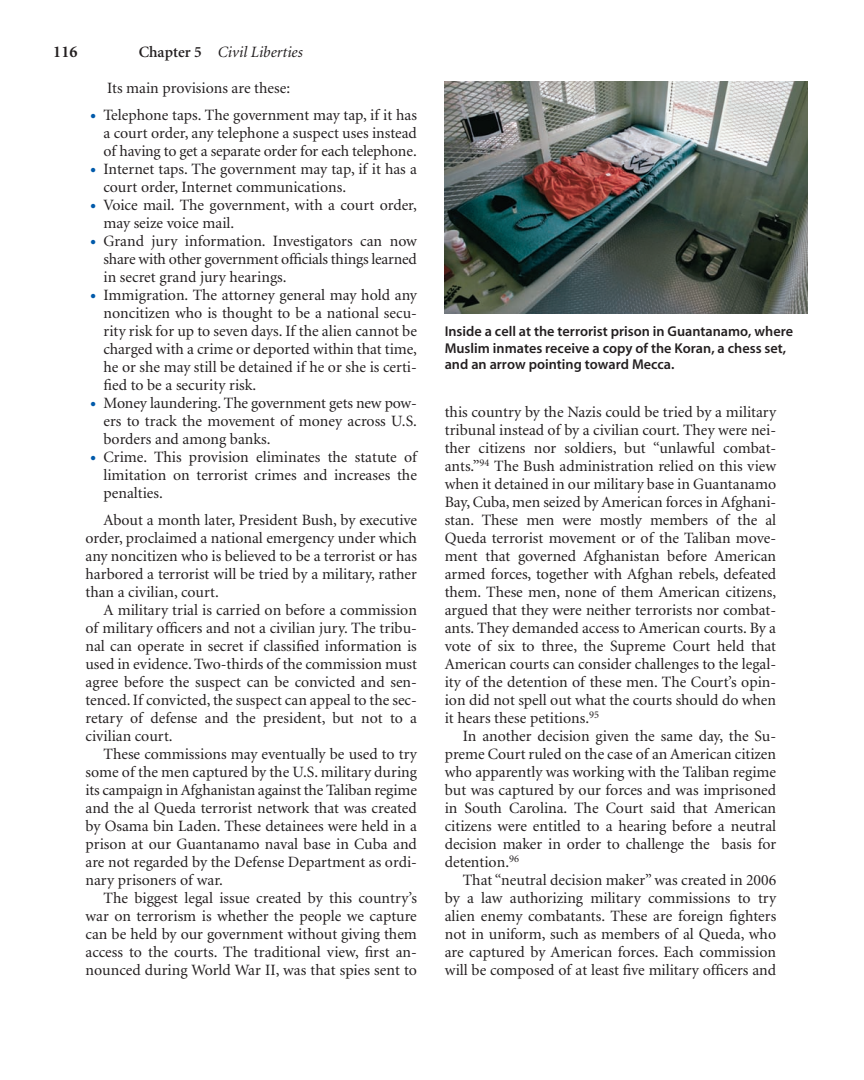
<style>
.page{position:relative;width:864px;height:1080px;background:#fff}
.page>*{position:absolute;margin:0;border:0;box-sizing:border-box;transform-origin:0 0}
.t1{font:700 16.5px "Minion";color:#231f20}
.t2{font:15.75px/18px "Minion";color:#231f20;text-align:justify}
.t3{font:italic 15.75px "Minion";color:#231f20}
.t4{font:14.25px/16.5px "Myriad Sem";color:#231f20}
.s1{font-weight:600;font-style:normal}
.s2{font-size:21px;color:#015aaa}
</style>
<div class="page">
<img style="left:445px;top:81px;width:363px;height:233px">
<p class="t1" style="left:53px;top:45px;width:26px">116</p>
<p class="t3" style="left:139px;top:46px;width:166px"><span class="s1">Chapter 5</span> Civil Liberties</p>
<p class="t2" style="left:107px;top:80px;width:185px">Its main provisions are these:</p>
<p class="t2" style="left:104px;top:107px;width:315px;text-indent:-14px"><span class="s2">•</span> Telephone taps. The government may tap, if it has a court order, any telephone a suspect uses instead of having to get a separate order for each telephone.</p>
<p class="t2" style="left:104px;top:161px;width:315px;text-indent:-14px"><span class="s2">•</span> Internet taps. The government may tap, if it has a court order, Internet communications.</p>
<p class="t2" style="left:104px;top:197px;width:315px;text-indent:-14px"><span class="s2">•</span> Voice mail. The government, with a court order, may seize voice mail.</p>
<p class="t2" style="left:104px;top:233px;width:315px;text-indent:-14px"><span class="s2">•</span> Grand jury information. Investigators can now share with other government officials things learned in secret grand jury hearings.</p>
<p class="t2" style="left:104px;top:287px;width:315px;text-indent:-14px"><span class="s2">•</span> Immigration. The attorney general may hold any noncitizen who is thought to be a national secu&shy;rity risk for up to seven days. If the alien cannot be charged with a crime or deported within that time, he or she may still be detained if he or she is certi&shy;fied to be a security risk.</p>
<p class="t2" style="left:104px;top:395px;width:315px;text-indent:-14px"><span class="s2">•</span> Money laundering. The government gets new pow&shy;ers to track the movement of money across U.S. borders and among banks.</p>
<p class="t2" style="left:104px;top:449px;width:315px;text-indent:-14px"><span class="s2">•</span> Crime. This provision eliminates the statute of limitation on terrorist crimes and increases the penalties.</p>
<p class="t2" style="left:104px;top:512px;width:315px">About a month later, President Bush, by executive</p>
<p class="t2" style="left:85px;top:530px;width:333px">order, proclaimed a national emergency under which</p>
<p class="t2" style="left:85px;top:548px;width:333px">any noncitizen who is believed to be a terrorist or has</p>
<p class="t2" style="left:85px;top:566px;width:333px">harbored a terrorist will be tried by a military, rather</p>
<p class="t2" style="left:85px;top:584px;width:135px">than a civilian, court.</p>
<p class="t2" style="left:104px;top:602px;width:315px">A military trial is carried on before a commission</p>
<p class="t2" style="left:85px;top:620px;width:333px">of military officers and not a civilian jury. The tribu-</p>
<p class="t2" style="left:85px;top:638px;width:333px">nal can operate in secret if classified information is</p>
<p class="t2" style="left:85px;top:656px;width:333px">used in evidence. Two-thirds of the commission must</p>
<p class="t2" style="left:85px;top:674px;width:333px">agree before the suspect can be convicted and sen-</p>
<p class="t2" style="left:85px;top:692px;width:333px">tenced. If convicted, the suspect can appeal to the sec-</p>
<p class="t2" style="left:85px;top:710px;width:333px">retary of defense and the president, but not to a</p>
<p class="t2" style="left:85px;top:728px;width:89px">civilian court.</p>
<p class="t2" style="left:104px;top:746px;width:315px">These commissions may eventually be used to try</p>
<p class="t2" style="left:85px;top:764px;width:333px">some of the men captured by the U.S. military during</p>
<p class="t2" style="left:85px;top:782px;width:333px">its campaign in Afghanistan against the Taliban regime</p>
<p class="t2" style="left:85px;top:800px;width:333px">and the al Queda terrorist network that was created</p>
<p class="t2" style="left:85px;top:818px;width:333px">by Osama bin Laden. These detainees were held in a</p>
<p class="t2" style="left:85px;top:836px;width:333px">prison at our Guantanamo naval base in Cuba and</p>
<p class="t2" style="left:85px;top:854px;width:333px">are not regarded by the Defense Department as ordi-</p>
<p class="t2" style="left:85px;top:872px;width:139px">nary prisoners of war.</p>
<p class="t2" style="left:104px;top:890px;width:315px">The biggest legal issue created by this country’s</p>
<p class="t2" style="left:85px;top:908px;width:333px">war on terrorism is whether the people we capture</p>
<p class="t2" style="left:85px;top:926px;width:333px">can be held by our government without giving them</p>
<p class="t2" style="left:85px;top:944px;width:333px">access to the courts. The traditional view, first an-</p>
<p class="t2" style="left:85px;top:962px;width:333px">nounced during World War II, was that spies sent to</p>
<p class="t4" style="left:445px;top:324px;width:350px">Inside a cell at the terrorist prison in Guantanamo, where<br>Muslim inmates receive a copy of the Koran, a chess set, and an arrow pointing toward Mecca.</p>
<p class="t2" style="left:445px;top:404px;width:333px">this country by the Nazis could be tried by a military</p>
<p class="t2" style="left:445px;top:422px;width:333px">tribunal instead of by a civilian court. They were nei-</p>
<p class="t2" style="left:445px;top:440px;width:333px">ther citizens nor soldiers, but “unlawful combat-</p>
<p class="t2" style="left:445px;top:458px;width:333px">ants.”<sup>94</sup> The Bush administration relied on this view</p>
<p class="t2" style="left:445px;top:476px;width:333px">when it detained in our military base in Guantanamo</p>
<p class="t2" style="left:445px;top:494px;width:333px">Bay, Cuba, men seized by American forces in Afghani-</p>
<p class="t2" style="left:445px;top:512px;width:333px">stan. These men were mostly members of the al</p>
<p class="t2" style="left:445px;top:530px;width:333px">Queda terrorist movement or of the Taliban move-</p>
<p class="t2" style="left:445px;top:548px;width:333px">ment that governed Afghanistan before American</p>
<p class="t2" style="left:445px;top:566px;width:333px">armed forces, together with Afghan rebels, defeated</p>
<p class="t2" style="left:445px;top:584px;width:333px">them. These men, none of them American citizens,</p>
<p class="t2" style="left:445px;top:602px;width:333px">argued that they were neither terrorists nor combat-</p>
<p class="t2" style="left:445px;top:620px;width:333px">ants. They demanded access to American courts. By a</p>
<p class="t2" style="left:445px;top:638px;width:333px">vote of six to three, the Supreme Court held that</p>
<p class="t2" style="left:445px;top:656px;width:333px">American courts can consider challenges to the legal-</p>
<p class="t2" style="left:445px;top:674px;width:333px">ity of the detention of these men. The Court’s opin-</p>
<p class="t2" style="left:445px;top:692px;width:333px">ion did not spell out what the courts should do when</p>
<p class="t2" style="left:445px;top:710px;width:156px">it hears these petitions.<sup>95</sup></p>
<p class="t2" style="left:463px;top:728px;width:315px">In another decision given the same day, the Su-</p>
<p class="t2" style="left:445px;top:746px;width:333px">preme Court ruled on the case of an American citizen</p>
<p class="t2" style="left:445px;top:764px;width:333px">who apparently was working with the Taliban regime</p>
<p class="t2" style="left:445px;top:782px;width:333px">but was captured by our forces and was imprisoned</p>
<p class="t2" style="left:445px;top:800px;width:333px">in South Carolina. The Court said that American</p>
<p class="t2" style="left:445px;top:818px;width:333px">citizens were entitled to a hearing before a neutral</p>
<p class="t2" style="left:445px;top:836px;width:333px">decision maker in order to challenge the basis for</p>
<p class="t2" style="left:445px;top:854px;width:76px">detention.<sup>96</sup></p>
<p class="t2" style="left:463px;top:872px;width:315px">That “neutral decision maker” was created in 2006</p>
<p class="t2" style="left:445px;top:890px;width:333px">by a law authorizing military commissions to try</p>
<p class="t2" style="left:445px;top:908px;width:333px">alien enemy combatants. These are foreign fighters</p>
<p class="t2" style="left:445px;top:926px;width:333px">not in uniform, such as members of al Queda, who</p>
<p class="t2" style="left:445px;top:944px;width:333px">are captured by American forces. Each commission</p>
<p class="t2" style="left:445px;top:962px;width:333px">will be composed of at least five military officers and</p>
</div>
